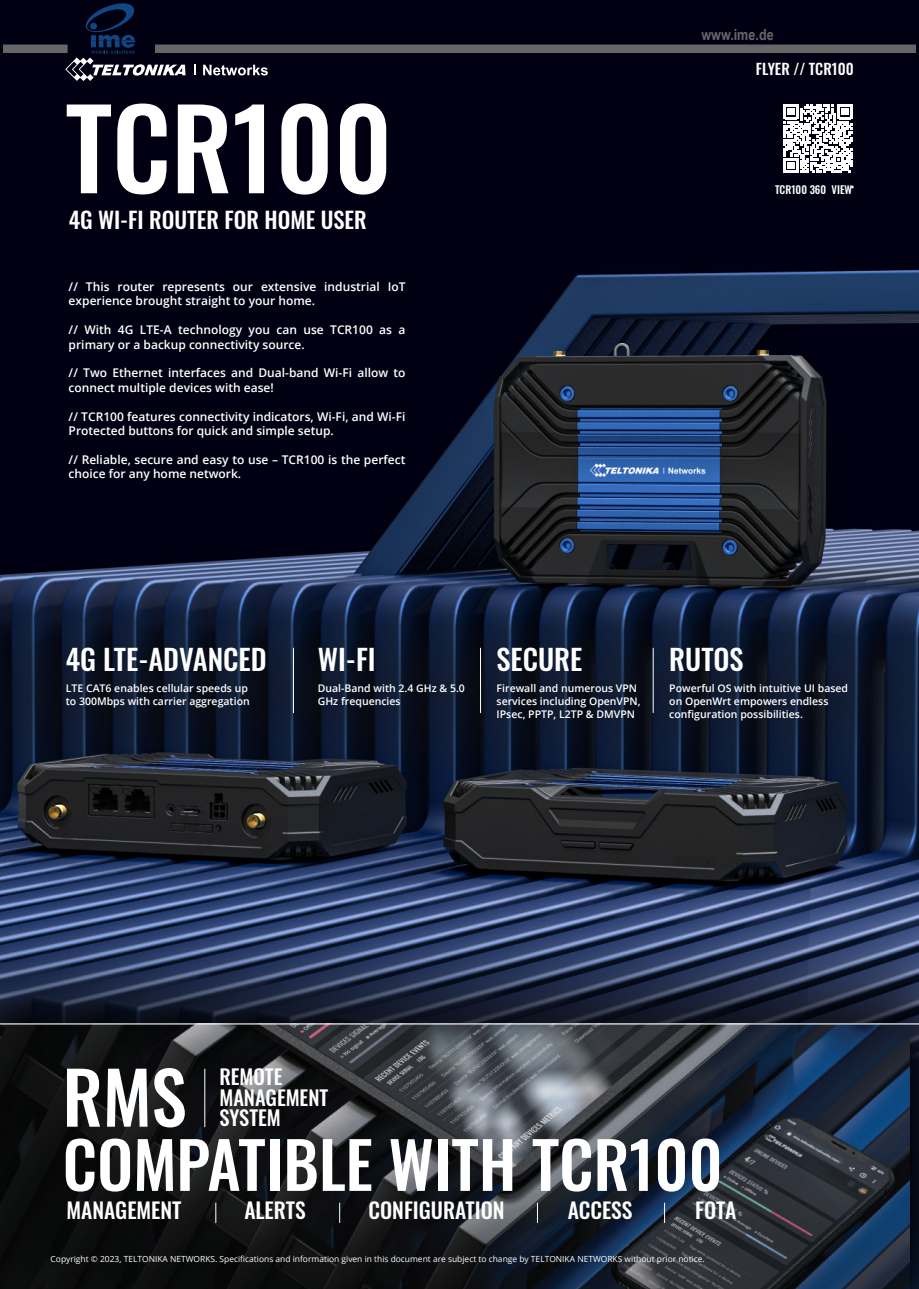
<style>
.page{position:relative;width:919px;height:1289px;background:#fff}
.page>*{position:absolute;margin:0;border:0;box-sizing:border-box;transform-origin:0 0}
.t1{font:500 109.5px "Oswald";color:#fff}
.t2{font:500 71.55px "Oswald";color:#fff}
.t3{font:500 63.9px "Oswald";color:#fff}
.t4{font:500 28.5px "Oswald";color:#fff}
.t5{font:500 22.5px "Oswald";color:#fff}
.t6{font:500 21.6px "Oswald";color:#fff}
.t7{font:500 20.4px/20.4px "Oswald";color:#fff}
.t8{font:700 15.3px "Arial Narrow";color:#666}
.t9{font:500 15px "Oswald";color:#fff}
.t10{font:600 12px/14.4px "Open Sans";color:#fff}
.t11{font:500 10.65px "Oswald";color:#fff}
.t12{font:600 10.5px/12.6px "Open Sans";color:#fff}
.t13{font:8.4px "Open Sans";color:#fff}
</style>
<div class="page">
<img style="left:0;top:0;width:918px;height:879px">
<img style="left:0;top:879px;width:918px;height:144px">
<svg style="left:0;top:1024px;width:918px;height:264px;background:#242a32"></svg>
<hr style="left:204px;top:1068px;width:1px;height:59px;background:#fff">
<svg style="left:215px;top:1202px;width:1px;height:20px"></svg>
<svg style="left:339px;top:1202px;width:1px;height:20px"></svg>
<svg style="left:537px;top:1202px;width:1px;height:20px"></svg>
<svg style="left:664px;top:1202px;width:1px;height:20px"></svg>
<img style="left:0;top:584px;width:918px;height:208px">
<hr style="left:293px;top:648px;width:1px;height:64px;background:#fff">
<svg style="left:783px;top:104px;width:69px;height:69px"></svg>
<hr style="left:480px;top:648px;width:1px;height:64px;background:#fff">
<hr style="left:652px;top:648px;width:1px;height:64px;background:#fff">
<svg style="left:3px;top:3px;width:912px;height:78px;background:#0f0e1f"></svg>
<p class="t8" style="left:701px;top:26px;width:74px">www.ime.de</p>
<h1 class="t1" style="left:65px;top:51px;width:328px">TCR100</h1>
<h3 class="t5" style="left:69px;top:200px;width:299px">4G WI-FI ROUTER FOR HOME USER</h3>
<p class="t10" style="left:69px;top:279px;width:338px">// This router represents our extensive industrial IoT experience brought straight to your home.</p>
<p class="t10" style="left:69px;top:322px;width:338px">// With 4G LTE-A technology you can use TCR100 as a primary or a backup connectivity source.</p>
<p class="t10" style="left:69px;top:365px;width:338px">// Two Ethernet interfaces and Dual-band Wi-Fi allow to connect multiple devices with ease!</p>
<p class="t10" style="left:69px;top:409px;width:338px">// TCR100 features connectivity indicators, Wi-Fi, and Wi-Fi<br>Protected buttons for quick and simple setup.</p>
<p class="t10" style="left:69px;top:452px;width:338px">// Reliable, secure and easy to use – TCR100 is the perfect choice for any home network.</p>
<p class="t9" style="left:755px;top:56px;width:99px">FLYER // TCR100</p>
<p class="t11" style="left:775px;top:180px;width:79px">TCR100 360 VIEW</p>
<h3 class="t4" style="left:66px;top:634px;width:202px">4G LTE-ADVANCED</h3>
<h3 class="t4" style="left:318px;top:634px;width:59px">WI-FI</h3>
<h3 class="t4" style="left:496px;top:634px;width:87px">SECURE</h3>
<h3 class="t4" style="left:669px;top:634px;width:76px">RUTOS</h3>
<p class="t12" style="left:318px;top:682px;width:149px">Dual-Band with 2.4 GHz &amp; 5.0<br>GHz frequencies</p>
<p class="t12" style="left:66px;top:682px;width:185px">LTE CAT6 enables cellular speeds up to 300Mbps with carrier aggregation</p>
<p class="t12" style="left:496px;top:682px;width:145px">Firewall and numerous VPN services including OpenVPN,<br>IPsec, PPTP, L2TP &amp; DMVPN</p>
<p class="t12" style="left:669px;top:682px;width:180px">Powerful OS with intuitive UI based on OpenWrt empowers endless configuration possibilities.</p>
<h2 class="t2" style="left:63px;top:1033px;width:125px">RMS</h2>
<h3 class="t7" style="left:219px;top:1064px;width:110px">REMOTE<br>MANAGEMENT<br>SYSTEM</h3>
<h3 class="t3" style="left:63px;top:1107px;width:661px">COMPATIBLE WITH TCR100</h3>
<h3 class="t6" style="left:67px;top:1190px;width:116px">MANAGEMENT</h3>
<h3 class="t6" style="left:244px;top:1190px;width:63px">ALERTS</h3>
<h3 class="t6" style="left:368px;top:1190px;width:138px">CONFIGURATION</h3>
<h3 class="t6" style="left:567px;top:1190px;width:66px">ACCESS</h3>
<h3 class="t6" style="left:695px;top:1190px;width:43px">FOTA</h3>
<p class="t13" style="left:51px;top:1253px;width:655px">Copyright © 2023, TELTONIKA NETWORKS. Specifications and information given in this document are subject to change by TELTONIKA NETWORKS without prior notice.</p>
</div>
